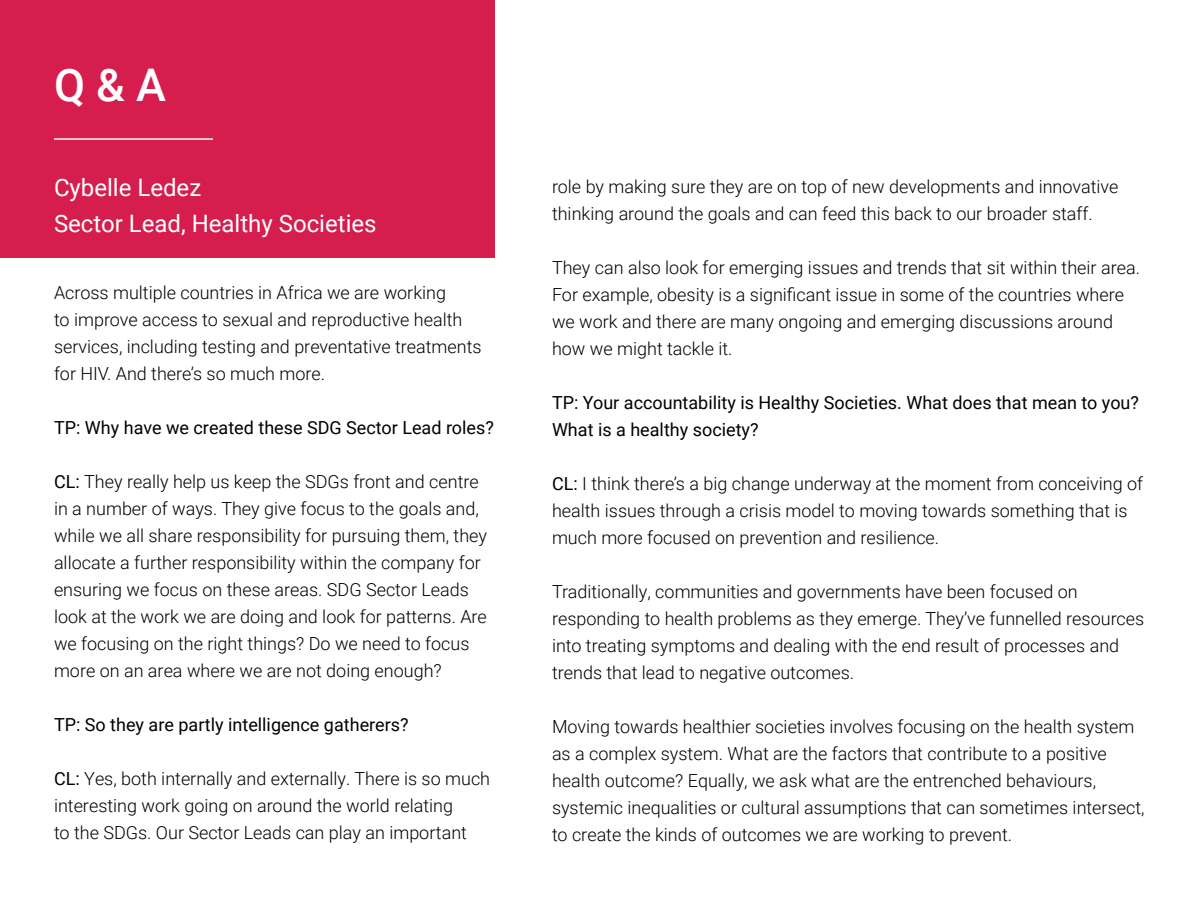
<style>
.page{position:relative;width:1200px;height:900px;background:#fff}
.page>*{position:absolute;margin:0;border:0;box-sizing:border-box;transform-origin:0 0}
.t1{font:500 45px "Roboto";color:#fff}
.t2{font:24px/36px "Roboto";color:#fff}
.t3{font:300 18px/27px "Roboto";color:#000}
.t4{font:18px/27px "Roboto";color:#000}
.s1{font-weight:400}
</style>
<div class="page">
<div style="left:0;top:1px;width:495px;height:257px;background:#d51e4d"></div>
<hr style="left:54px;top:138px;width:159px;height:2px;background:#fff">
<h1 class="t1" style="left:54px;top:54px;width:114px">Q &amp; A</h1>
<h2 class="t2" style="left:54px;top:169px;width:324px">Cybelle Ledez<br>Sector Lead, Healthy Societies</h2>
<p class="t3" style="left:552px;top:172px;width:568px">role by making sure they are on top of new developments and innovative thinking around the goals and can feed this back to our broader staff.</p>
<p class="t3" style="left:552px;top:253px;width:590px">They can also look for emerging issues and trends that sit within their area.<br>For example, obesity is a significant issue in some of the countries where we work and there are many ongoing and emerging discussions around how we might tackle it.</p>
<p class="t4" style="left:552px;top:388px;width:589px">TP: Your accountability is Healthy Societies. What does that mean to you?<br>What is a healthy society?</p>
<p class="t3" style="left:552px;top:469px;width:593px"><span class="s1">CL:</span> I think there’s a big change underway at the moment from conceiving of health issues through a crisis model to moving towards something that is much more focused on prevention and resilience.</p>
<p class="t3" style="left:552px;top:577px;width:594px">Traditionally, communities and governments have been focused on responding to health problems as they emerge. They’ve funnelled resources into treating symptoms and dealing with the end result of processes and trends that lead to negative outcomes.</p>
<p class="t3" style="left:552px;top:712px;width:594px">Moving towards healthier societies involves focusing on the health system as a complex system. What are the factors that contribute to a positive health outcome? Equally, we ask what are the entrenched behaviours, systemic inequalities or cultural assumptions that can sometimes intersect, to create the kinds of outcomes we are working to prevent.</p>
<p class="t3" style="left:54px;top:279px;width:429px">Across multiple countries in Africa we are working<br>to improve access to sexual and reproductive health services, including testing and preventative treatments for HIV. And there’s so much more.</p>
<p class="t4" style="left:54px;top:414px;width:441px">TP: Why have we created these SDG Sector Lead roles?</p>
<p class="t3" style="left:54px;top:468px;width:435px"><span class="s1">CL:</span> They really help us keep the SDGs front and centre in a number of ways. They give focus to the goals and, while we all share responsibility for pursuing them, they allocate a further responsibility within the company for ensuring we focus on these areas. SDG Sector Leads look at the work we are doing and look for patterns. Are we focusing on the right things? Do we need to focus more on an area where we are not doing enough?</p>
<p class="t4" style="left:54px;top:711px;width:356px">TP: So they are partly intelligence gatherers?</p>
<p class="t3" style="left:54px;top:765px;width:438px"><span class="s1">CL:</span> Yes, both internally and externally. There is so much interesting work going on around the world relating<br>to the SDGs. Our Sector Leads can play an important</p>
</div>
